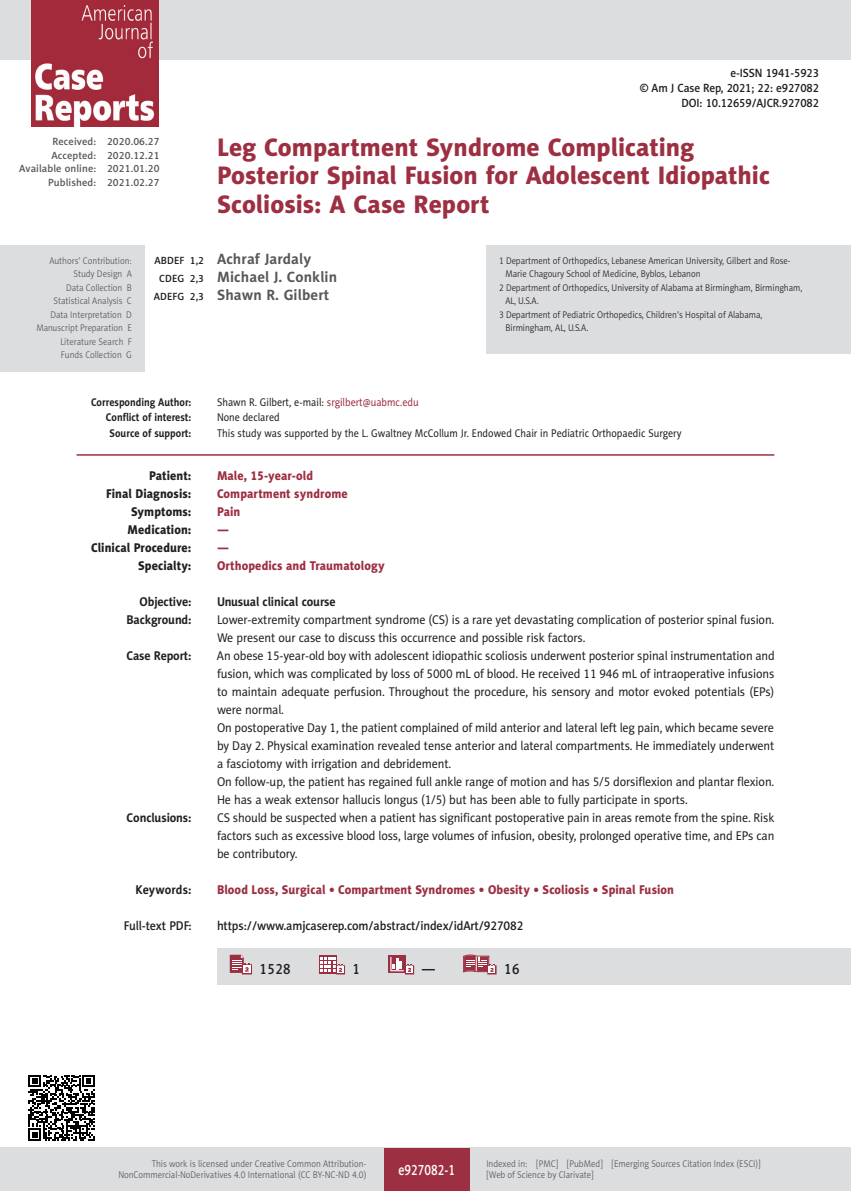
<style>
.page{position:relative;width:851px;height:1191px;background:#fff}
.page>*{position:absolute;margin:0;border:0;box-sizing:border-box;transform-origin:0 0}
.AJCR_Tytul{font:25.5px/28.5px "Naomi Sans EFN Heavy";color:#9d2f42}
.AJCR_Autorzy{font:700 15px "Naomi Sans EFN";letter-spacing:.01em;color:#57585a}
.AJCR_e-PAGINA{font:15px "Naomi Sans EFN Medium";color:#fff;scale:.8 1}
.AJCR_dane{font:15px "Naomi Sans EFN Medium";letter-spacing:.03em;color:#231f20;scale:.9 1}
.AJCR_Summary_body{font:12.75px/18px "Naomi Sans EFN";letter-spacing:-.01em;color:#231f20;text-align:justify;scale:.95 1}
.AJCR_keywords{font:12.75px "Naomi Sans EFN Heavy";letter-spacing:.005em;color:#9d2f42;scale:.95 1}
.AJCR_keywords-2{font:12.75px "Naomi Sans EFN Heavy";letter-spacing:.005em;color:#231f20;scale:.95 1}
.AJCR_full_text_pdf{font:12.75px "Naomi Sans EFN Medium";letter-spacing:-.01em;color:#231f20;scale:.95 1}
.AJCR_Summary_body-2{font:700 12.75px "Naomi Sans EFN";letter-spacing:-.01em;color:#231f20;scale:.95 1}
.AJCR_keywords-3{font:700 12.75px "Naomi Sans EFN";letter-spacing:.005em;color:#231f20;scale:.95 1}
.AJCR_full_text_pdf-2{font:12px "Naomi Sans EFN Medium";letter-spacing:-.01em;color:#231f20;scale:.95 1}
.AJCR_Adres{font:11.25px "Naomi Sans EFN";color:#231f20;scale:.9 1}
.AJCR_Adres-2{font:700 11.25px "Naomi Sans EFN";color:#231f20;scale:.9 1}
.t1{font:10.5px "Naomi Sans EFN Medium";letter-spacing:.01em;color:#57585a}
.t2{font:9.75px/11.2px "Naomi Sans EFN Light";color:#57585a;scale:.9 1}
.AJCR_Afiliacja{font:9.75px/13.5px "Naomi Sans EFN Light";color:#231f20;scale:.9 1}
.s1{font-family:"Naomi Sans EFN Medium";font-weight:400;font-size:10.5px;color:#231f20}
.s2{color:#9d2f42}
</style>
<div class="page">
<div style="left:217px;top:948px;width:633px;height:36px;background:#dcdddf"></div>
<svg style="left:230px;top:954px;width:22px;height:20px"></svg>
<div style="left:319px;top:955px;width:17px;height:18px;background:#9d2f42"></div>
<svg style="left:320px;top:956px;width:25px;height:18px"></svg>
<div style="left:388px;top:955px;width:18px;height:18px;background:#9d2f42"></div>
<svg style="left:390px;top:957px;width:24px;height:17px"></svg>
<svg style="left:463px;top:954px;width:33px;height:20px"></svg>
<hr style="left:77px;top:454px;width:697px;height:2px;background:#9d2f42">
<div style="left:0;top:246px;width:145px;height:126px;background:#dcdddf"></div>
<div style="left:486px;top:246px;width:364px;height:108px;background:#dcdddf"></div>
<svg style="left:28px;top:1075px;width:67px;height:66px"></svg>
<div style="left:0;top:0;width:850px;height:60px;background:#dcdddf"></div>
<img style="left:32px;top:0;width:127px;height:127px">
<div style="left:0;top:1148px;width:850px;height:43px;background:#dcdddf"></div>
<div style="left:384px;top:1147px;width:85px;height:43px;background:#9d2f42"></div>
<p class="AJCR_full_text_pdf-2" style="left:730px;top:66px;width:95px">e-ISSN 1941-5923</p>
<p class="AJCR_full_text_pdf-2" style="left:639px;top:81px;width:190px">© Am J Case Rep, 2021; 22: e927082</p>
<p class="AJCR_full_text_pdf-2" style="left:681px;top:96px;width:146px">DOI: 10.12659/AJCR.927082</p>
<p class="AJCR_Tytul" style="left:217px;top:132px;width:554px">Leg Compartment Syndrome Complicating<br>Posterior Spinal Fusion for Adolescent Idiopathic<br>Scoliosis: A Case Report</p>
<p class="AJCR_Autorzy" style="left:154px;top:250px;width:158px"><span class="s1">ABDEF 1,2</span> Achraf Jardaly</p>
<p class="AJCR_Autorzy" style="left:159px;top:268px;width:179px"><span class="s1">CDEG 2,3</span> Michael J. Conklin</p>
<p class="AJCR_Autorzy" style="left:154px;top:286px;width:177px"><span class="s1">ADEFG 2,3</span> Shawn R. Gilbert</p>
<p class="t1" style="left:52px;top:136px;width:109px">Received: 2020.06.27</p>
<p class="t1" style="left:51px;top:149px;width:110px">Accepted: 2020.12.21</p>
<p class="t1" style="left:19px;top:163px;width:142px">Available online: 2021.01.20</p>
<p class="t1" style="left:48px;top:176px;width:113px">Published: 2021.02.27</p>
<p class="t2" style="left:49px;top:255px;width:93px">Authors’ Contribution:</p>
<p class="t2" style="left:74px;top:268px;width:66px">Study Design A</p>
<p class="t2" style="left:66px;top:282px;width:74px">Data Collection B</p>
<p class="t2" style="left:53px;top:295px;width:89px">Statistical Analysis C</p>
<p class="t2" style="left:51px;top:309px;width:92px">Data Interpretation D</p>
<p class="t2" style="left:36px;top:322px;width:107px">Manuscript Preparation E</p>
<p class="t2" style="left:60px;top:336px;width:81px">Literature Search F</p>
<p class="t2" style="left:61px;top:349px;width:80px">Funds Collection G</p>
<p class="AJCR_Afiliacja" style="left:505px;top:254px;width:318px;text-indent:-6px">1 Department of Orthopedics, Lebanese American University, Gilbert and Rose-<br>Marie Chagoury School of Medicine, Byblos, Lebanon</p>
<p class="AJCR_Afiliacja" style="left:505px;top:281px;width:331px;text-indent:-6px">2 Department of Orthopedics, University of Alabama at Birmingham, Birmingham,<br>AL, U.S.A.</p>
<p class="AJCR_Afiliacja" style="left:505px;top:308px;width:287px;text-indent:-6px">3 Department of Pediatric Orthopedics, Children’s Hospital of Alabama,<br>Birmingham, AL, U.S.A.</p>
<p class="AJCR_Adres-2" style="left:91px;top:395px;width:113px">Corresponding Author:</p>
<p class="AJCR_Adres" style="left:217px;top:395px;width:225px">Shawn R. Gilbert, e-mail: <span class="s2">srgilbert@uabmc.edu</span></p>
<p class="AJCR_Adres-2" style="left:106px;top:411px;width:97px">Conflict of interest:</p>
<p class="AJCR_Adres" style="left:217px;top:411px;width:71px">None declared</p>
<p class="AJCR_Adres-2" style="left:110px;top:427px;width:92px">Source of support:</p>
<p class="AJCR_Adres" style="left:217px;top:427px;width:517px">This study was supported by the L. Gwaltney McCollum Jr. Endowed Chair in Pediatric Orthopaedic Surgery</p>
<p class="AJCR_keywords-2" style="left:149px;top:468px;width:46px">Patient:</p>
<p class="AJCR_keywords" style="left:217px;top:468px;width:103px">Male, 15-year-old</p>
<p class="AJCR_keywords-2" style="left:106px;top:486px;width:91px">Final Diagnosis:</p>
<p class="AJCR_keywords" style="left:217px;top:486px;width:139px">Compartment syndrome</p>
<p class="AJCR_keywords-2" style="left:131px;top:504px;width:65px">Symptoms:</p>
<p class="AJCR_keywords" style="left:217px;top:504px;width:26px">Pain</p>
<p class="AJCR_keywords-2" style="left:128px;top:522px;width:69px">Medication:</p>
<p class="AJCR_keywords" style="left:217px;top:522px;width:14px">—</p>
<p class="AJCR_keywords-2" style="left:91px;top:540px;width:107px">Clinical Procedure:</p>
<p class="AJCR_keywords" style="left:217px;top:540px;width:14px">—</p>
<p class="AJCR_keywords-2" style="left:138px;top:558px;width:58px">Specialty:</p>
<p class="AJCR_keywords" style="left:217px;top:558px;width:178px">Orthopedics and Traumatology</p>
<p class="AJCR_Summary_body-2" style="left:139px;top:594px;width:56px">Objective:</p>
<p class="AJCR_Summary_body-2" style="left:217px;top:594px;width:126px">Unusual clinical course</p>
<p class="AJCR_Summary_body-2" style="left:126px;top:612px;width:70px">Background:</p>
<p class="AJCR_Summary_body" style="left:217px;top:611px;width:588px">Lower-extremity compartment syndrome (CS) is a rare yet devastating complication of posterior spinal fusion.<br>We present our case to discuss this occurrence and possible risk factors.</p>
<p class="AJCR_Summary_body-2" style="left:126px;top:648px;width:70px">Case Report:</p>
<p class="AJCR_Summary_body" style="left:217px;top:647px;width:588px">An obese 15-year-old boy with adolescent idiopathic scoliosis underwent posterior spinal instrumentation and fusion, which was complicated by loss of 5000 mL of blood. He received 11 946 mL of intraoperative infusions to maintain adequate perfusion. Throughout the procedure, his sensory and motor evoked potentials (EPs) were normal.</p>
<p class="AJCR_Summary_body" style="left:217px;top:719px;width:588px">On postoperative Day 1, the patient complained of mild anterior and lateral left leg pain, which became severe by Day 2. Physical examination revealed tense anterior and lateral compartments. He immediately underwent a fasciotomy with irrigation and debridement.</p>
<p class="AJCR_Summary_body" style="left:217px;top:773px;width:588px">On follow-up, the patient has regained full ankle range of motion and has 5/5 dorsiflexion and plantar flexion.<br>He has a weak extensor hallucis longus (1/5) but has been able to fully participate in sports.</p>
<p class="AJCR_Summary_body-2" style="left:127px;top:810px;width:70px">Conclusions:</p>
<p class="AJCR_Summary_body" style="left:217px;top:809px;width:588px">CS should be suspected when a patient has significant postoperative pain in areas remote from the spine. Risk factors such as excessive blood loss, large volumes of infusion, obesity, prolonged operative time, and EPs can be contributory.</p>
<p class="AJCR_keywords-3" style="left:135px;top:882px;width:60px">Keywords:</p>
<p class="AJCR_keywords" style="left:217px;top:882px;width:482px">Blood Loss, Surgical • Compartment Syndromes • Obesity • Scoliosis • Spinal Fusion</p>
<p class="AJCR_full_text_pdf" style="left:124px;top:918px;width:73px">Full-text PDF:</p>
<p class="AJCR_full_text_pdf" style="left:217px;top:918px;width:324px">https://www.amjcaserep.com/abstract/index/idArt/927082</p>
<p class="AJCR_dane" style="left:259px;top:960px;width:36px">1528</p>
<p class="AJCR_dane" style="left:352px;top:960px;width:10px">1</p>
<p class="AJCR_dane" style="left:421px;top:960px;width:16px">—</p>
<p class="AJCR_dane" style="left:504px;top:960px;width:19px">16</p>
<p class="t2" style="left:118px;top:1158px;width:277px;text-align:right">This work is licensed under Creative Common Attribution-<br>NonCommercial-NoDerivatives 4.0 International (CC BY-NC-ND 4.0)</p>
<p class="AJCR_e-PAGINA" style="left:398px;top:1160px;width:72px">e927082-1</p>
<p class="t2" style="left:486px;top:1158px;width:306px">Indexed in: [PMC] [PubMed] [Emerging Sources Citation Index (ESCI)] [Web of Science by Clarivate]</p>
</div>
